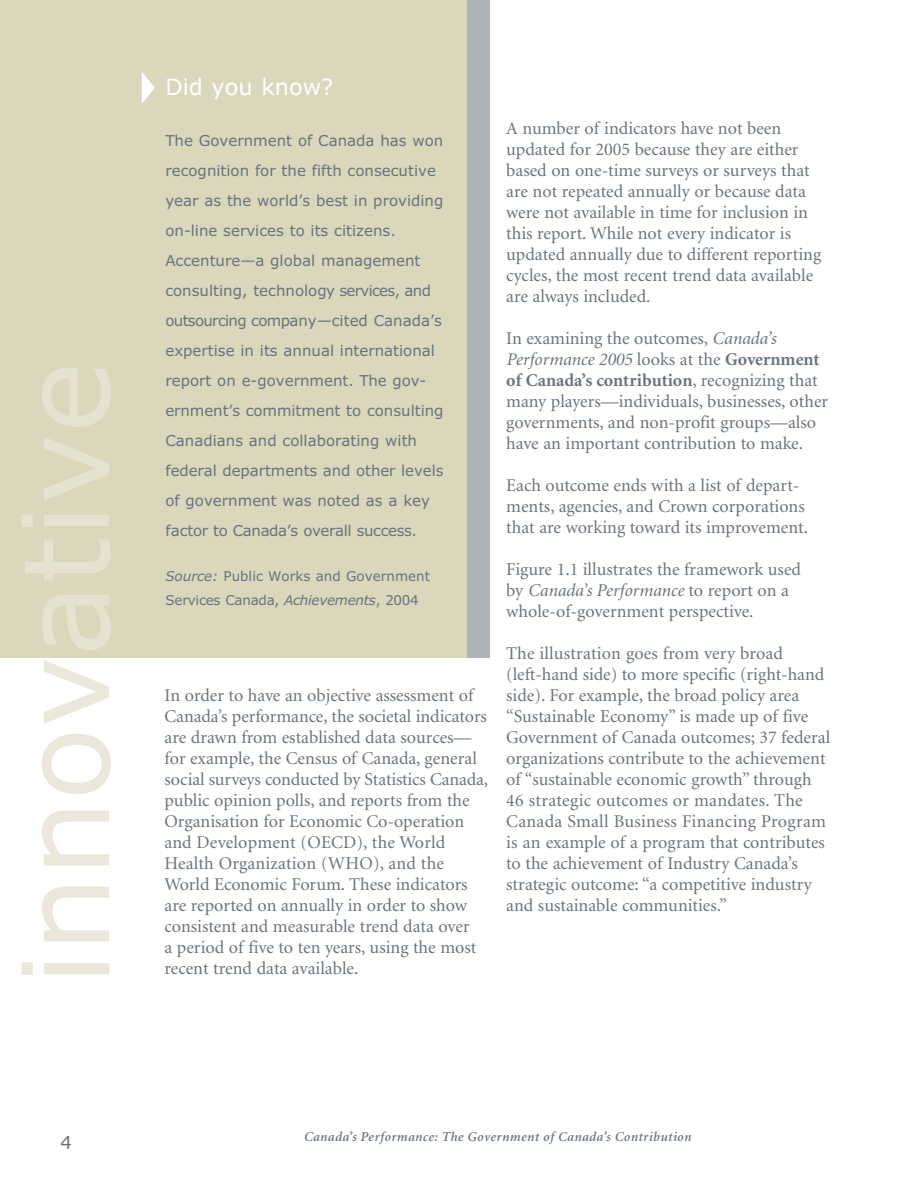
<style>
.page{position:relative;width:918px;height:1188px;background:#fff}
.page>*{position:absolute;margin:0;border:0;box-sizing:border-box;transform-origin:0 0}
.t1{font:120px "Verdana";color:#ebe8db}
.t2{font:22.5px "Verdana";color:#fff}
.t3{font:18px/21px "Minion";color:#6a737b}
.t4{font:18px "Verdana";color:#6a737b}
.t5{font:15px/30px "Verdana";color:#6a737b}
.t6{font:13.5px/24px "Verdana";color:#6a737b}
.t7{font:italic 600 13.5px "Minion";letter-spacing:.035em;color:#6a737b}
.s1{color:#e5e2cf}
.s2{font-style:italic}
.s3{font-weight:700}
</style>
<div class="page">
<div style="left:0;top:0;width:489px;height:658px;background:#dbd7bd"></div>
<div style="left:467px;top:0;width:23px;height:658px;background:#abb4ba"></div>
<svg style="left:142px;top:72px;width:13px;height:31px"></svg>
<h1 class="t1" style="left:14px;top:985px;width:625px;rotate:-90deg">innov<span class="s1">ative</span></h1>
<p class="t2" style="left:165px;top:78px;width:170px">Did you know?</p>
<p class="t5" style="left:165px;top:127px;width:280px">The Government of Canada has won recognition for the fifth consecutive year as the world’s best in providing on-line services to its citizens.<br>Accenture—a global management consulting, technology services, and outsourcing company—cited Canada’s expertise in its annual international report on e-government. The gov&shy;ernment’s commitment to consulting Canadians and collaborating with federal departments and other levels of government was noted as a key factor to Canada’s overall success.</p>
<p class="t6" style="left:165px;top:566px;width:266px"><span class="s2">Source:</span> Public Works and Government<br>Services Canada, <span class="s2">Achievements</span>, 2004</p>
<p class="t3" style="left:165px;top:686px;width:325px">In order to have an objective assessment of Canada’s performance, the societal indicators are drawn from established data sources— for example, the Census of Canada, general social surveys conducted by Statistics Canada, public opinion polls, and reports from the Organisation for Economic Co-operation and Development (OECD), the World Health Organization (WHO), and the World Economic Forum. These indicators are reported on annually in order to show consistent and measurable trend data over<br>a period of five to ten years, using the most recent trend data available.</p>
<p class="t3" style="left:506px;top:119px;width:317px">A number of indicators have not been updated for 2005 because they are either based on one-time surveys or surveys that are not repeated annually or because data were not available in time for inclusion in this report. While not every indicator is updated annually due to different reporting cycles, the most recent trend data available are always included.</p>
<p class="t3" style="left:506px;top:329px;width:323px">In examining the outcomes, <span class="s2">Canada’s Performance 2005</span> looks at the <span class="s3">Government of Canada’s contribution</span>, recognizing that many players—individuals, businesses, other governments, and non-profit groups—also have an important contribution to make.</p>
<p class="t3" style="left:506px;top:476px;width:303px">Each outcome ends with a list of depart&shy;ments, agencies, and Crown corporations that are working toward its improvement.</p>
<p class="t3" style="left:506px;top:560px;width:296px">Figure 1.1 illustrates the framework used by <span class="s2">Canada’s Performance</span> to report on a whole-of-government perspective.</p>
<p class="t3" style="left:506px;top:644px;width:326px">The illustration goes from very broad (left-hand side) to more specific (right-hand side). For example, the broad policy area “Sustainable Economy” is made up of five Government of Canada outcomes; 37 federal organizations contribute to the achievement of “sustainable economic growth” through 46 strategic outcomes or mandates. The Canada Small Business Financing Program is an example of a program that contributes to the achievement of Industry Canada’s strategic outcome: “a competitive industry and sustainable communities.”</p>
<p class="t4" style="left:60px;top:1135px;width:13px">4</p>
<p class="t7" style="left:304px;top:1131px;width:389px">Canada’s Performance: The Government of Canada’s Contribution</p>
</div>
